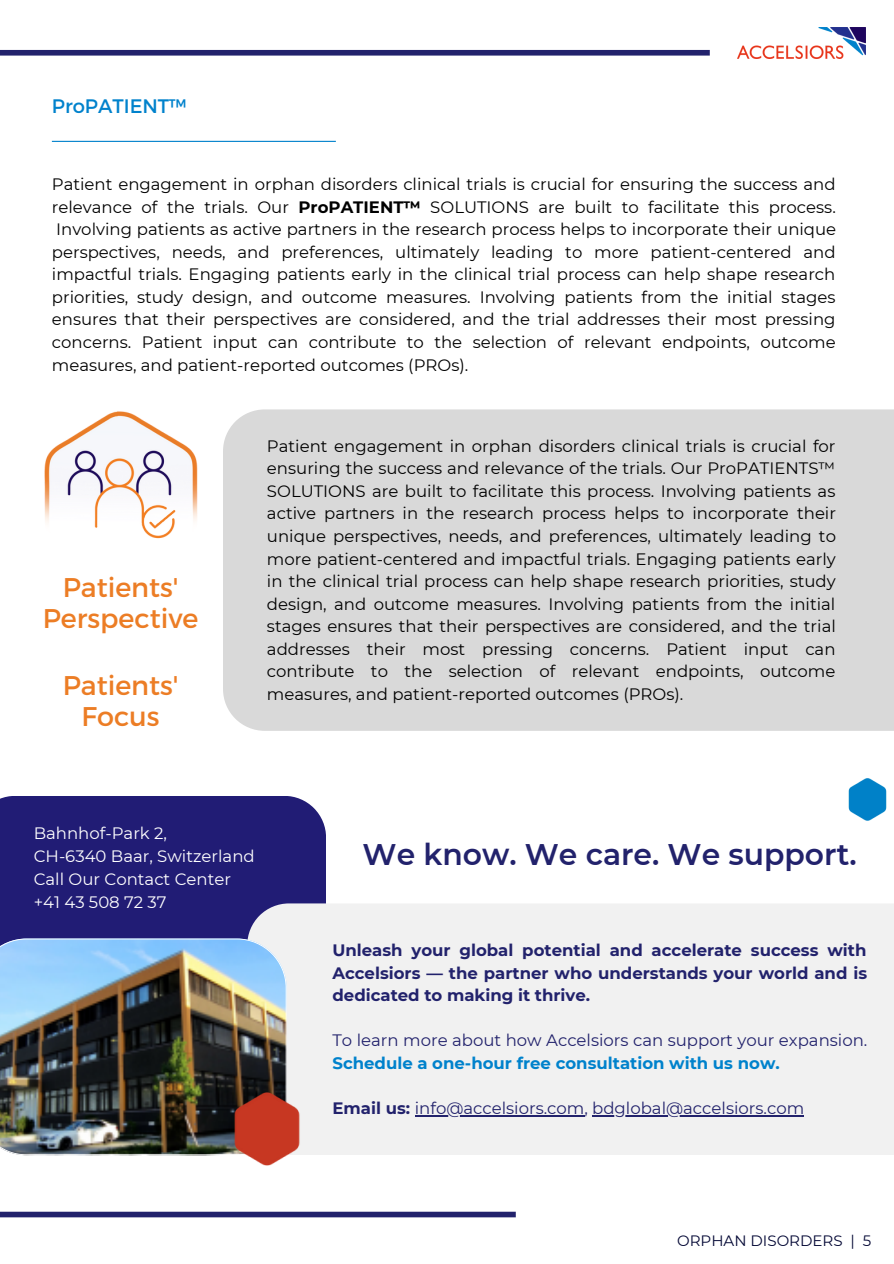
<style>
.page{position:relative;width:894px;height:1264px;background:#fff}
.page>*{position:absolute;margin:0;border:0;box-sizing:border-box;transform-origin:0 0}
.t1{font:600 29.85px "Montserrat";color:#22226c}
.t2{font:27px "Montserrat";color:#ec7d25}
.t3{font:19.5px "Montserrat";color:#0082cc}
.t4{font:16.5px/22.5px "Montserrat";color:#000;text-align:justify}
.t5{font:16.5px/22.5px "Montserrat";color:#22226c}
.t6{font:700 16.5px/22.5px "Montserrat";color:#22226c;text-align:justify}
.t7{font:16.5px "Montserrat";color:#fff}
.t8{font:15px "Montserrat";color:#040835}
.s1{font-weight:700}
.s2{font-weight:700;color:#0082cc}
</style>
<div class="page">
<img style="left:737px;top:28px;width:128px;height:30px">
<img style="left:44px;top:411px;width:154px;height:128px">
<div style="left:223px;top:409px;width:670px;height:321px;background:#d9d9d9"></div>
<div style="left:0;top:50px;width:709px;height:6px;background:#22226c"></div>
<hr style="left:52px;top:141px;width:284px;height:1px;background:#0082cc">
<div style="left:0;top:1211px;width:515px;height:6px;background:#22226c"></div>
<div style="left:0;top:796px;width:326px;height:142px;background:#211c75"></div>
<div style="left:247px;top:903px;width:646px;height:252px;background:#f1f1f1"></div>
<img style="left:0;top:938px;width:286px;height:217px">
<img style="left:230px;top:1087px;width:74px;height:79px">
<img style="left:848px;top:778px;width:39px;height:43px">
<hr style="left:414px;top:1114px;width:170px;height:2px;background:#22226c">
<hr style="left:592px;top:1114px;width:212px;height:2px;background:#22226c">
<p class="t3" style="left:52px;top:93px;width:136px">ProPATIENT™</p>
<p class="t4" style="left:52px;top:173px;width:785px">Patient engagement in orphan disorders clinical trials is crucial for ensuring the success and relevance of the trials. Our <span class="s1">ProPATIENT™</span> SOLUTIONS are built to facilitate this process.<br>Involving patients as active partners in the research process helps to incorporate their unique perspectives, needs, and preferences, ultimately leading to more patient-centered and impactful trials. Engaging patients early in the clinical trial process can help shape research priorities, study design, and outcome measures. Involving patients from the initial stages ensures that their perspectives are considered, and the trial addresses their most pressing concerns. Patient input can contribute to the selection of relevant endpoints, outcome measures, and patient-reported outcomes (PROs).</p>
<p class="t2" style="left:63px;top:570px;width:117px">Patients'</p>
<p class="t2" style="left:43px;top:600px;width:157px">Perspective</p>
<p class="t2" style="left:63px;top:668px;width:117px">Patients'</p>
<p class="t2" style="left:82px;top:698px;width:79px">Focus</p>
<p class="t4" style="left:267px;top:434px;width:570px">Patient engagement in orphan disorders clinical trials is crucial for ensuring the success and relevance of the trials. Our ProPATIENTS™ SOLUTIONS are built to facilitate this process. Involving patients as active partners in the research process helps to incorporate their unique perspectives, needs, and preferences, ultimately leading to more patient-centered and impactful trials. Engaging patients early in the clinical trial process can help shape research priorities, study design, and outcome measures. Involving patients from the initial stages ensures that their perspectives are considered, and the trial addresses their most pressing concerns. Patient input can contribute to the selection of relevant endpoints, outcome measures, and patient-reported outcomes (PROs).</p>
<p class="t7" style="left:34px;top:822px;width:135px">Bahnhof-Park 2,</p>
<p class="t7" style="left:34px;top:846px;width:222px">CH-6340 Baar, Switzerland</p>
<p class="t7" style="left:34px;top:869px;width:199px">Call Our Contact Center</p>
<p class="t7" style="left:34px;top:892px;width:134px">+41 43 508 72 37</p>
<p class="t1" style="left:362px;top:836px;width:495px">We know. We care. We support.</p>
<p class="t6" style="left:332px;top:938px;width:536px">Unleash your global potential and accelerate success with Accelsiors — the partner who understands your world and is dedicated to making it thrive.</p>
<p class="t5" style="left:332px;top:1029px;width:536px">To learn more about how Accelsiors can support your expansion.<br><span class="s2">Schedule a one-hour free consultation with us now.</span></p>
<p class="t5" style="left:332px;top:1096px;width:473px"><span class="s1">Email us:</span> info@accelsiors.com, bdglobal@accelsiors.com</p>
<p class="t8" style="left:677px;top:1231px;width:196px">ORPHAN DISORDERS | 5</p>
</div>
